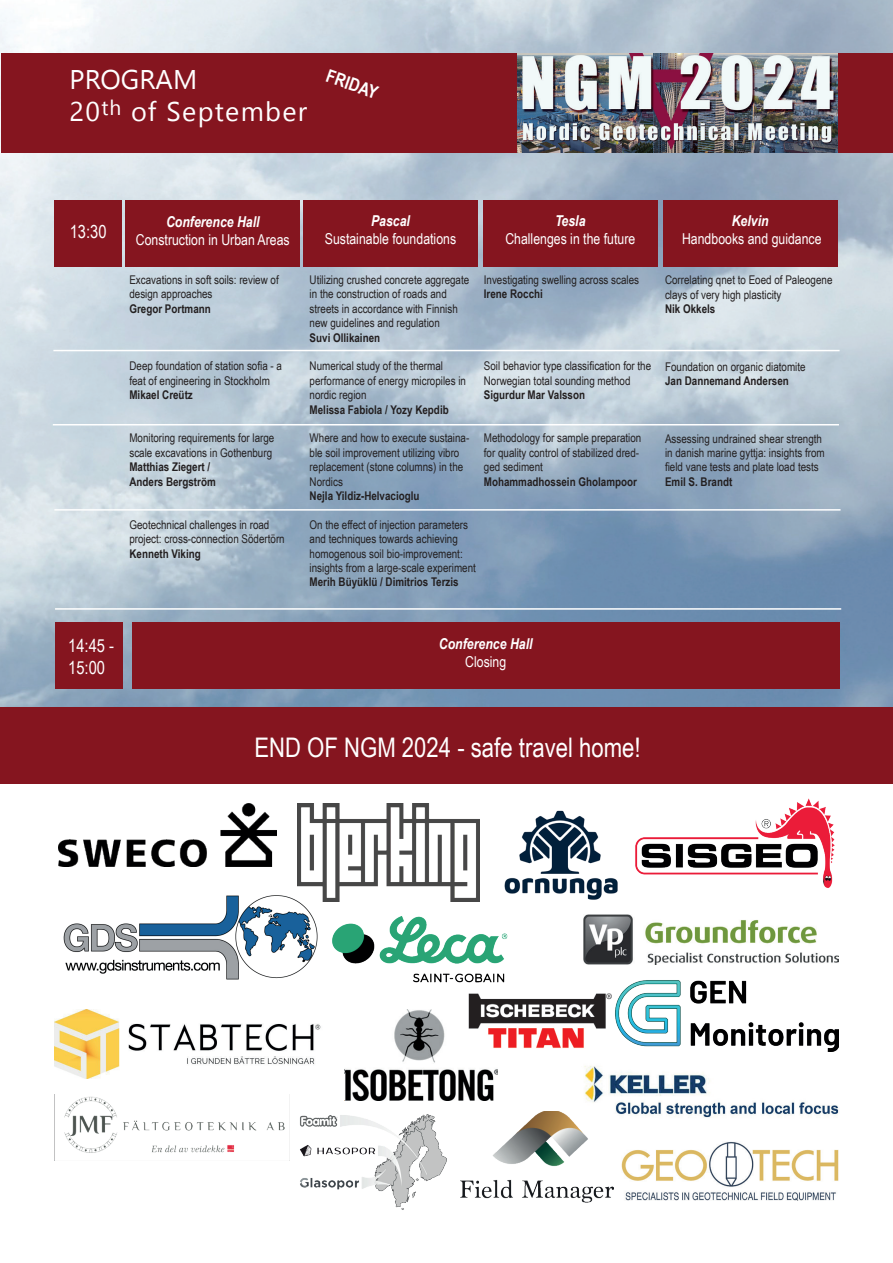
<style>
.page{position:relative;width:893px;height:1263px;background:#fff}
.page>*{position:absolute;margin:0;border:0;box-sizing:border-box;transform-origin:0 0}
.t1{font:27px "Arial Narrow";color:#fff}
.t2{font:18px/21.6px "Arial Narrow";color:#fff}
.t3{font:700 18px "Arial Narrow";color:#fff}
.t4{font:15px "Arial Narrow";color:#fff}
.t5{font:italic 700 15px "Arial Narrow";color:#fff}
.t6{font:12px/14.4px "Arial Narrow";color:#231f20}
.t7{font:700 12px/14.4px "Arial Narrow";color:#231f20}
</style>
<div class="page">
<img style="left:1px;top:0;width:892px;height:707px">
<div style="left:1px;top:54px;width:892px;height:99px;background:#85151f"></div>
<div style="left:126px;top:200px;width:174px;height:67px;background:#85151f"></div>
<div style="left:303px;top:200px;width:175px;height:67px;background:#85151f"></div>
<div style="left:483px;top:200px;width:175px;height:67px;background:#85151f"></div>
<div style="left:663px;top:200px;width:174px;height:67px;background:#85151f"></div>
<div style="left:54px;top:200px;width:68px;height:67px;background:#85151f"></div>
<hr style="left:53px;top:350px;width:787px;height:1px;background:#fff">
<hr style="left:53px;top:424px;width:786px;height:1px;background:#fff">
<hr style="left:54px;top:509px;width:786px;height:2px;background:#fff">
<hr style="left:55px;top:608px;width:786px;height:2px;background:#fff">
<img style="left:517px;top:54px;width:320px;height:99px">
<div style="left:0;top:707px;width:893px;height:77px;background:#85151f"></div>
<img style="left:584px;top:1066px;width:255px;height:52px">
<img style="left:58px;top:803px;width:219px;height:63px">
<img style="left:460px;top:1111px;width:154px;height:91px">
<img style="left:635px;top:798px;width:200px;height:90px">
<img style="left:615px;top:980px;width:223px;height:71px">
<img style="left:63px;top:895px;width:262px;height:85px">
<img style="left:332px;top:916px;width:176px;height:67px">
<img style="left:583px;top:914px;width:255px;height:50px">
<img style="left:54px;top:1009px;width:267px;height:70px">
<img style="left:54px;top:1094px;width:231px;height:66px">
<img style="left:297px;top:803px;width:182px;height:98px">
<img style="left:344px;top:1009px;width:153px;height:92px">
<img style="left:504px;top:810px;width:114px;height:90px">
<div style="left:55px;top:622px;width:68px;height:67px;background:#85151f"></div>
<div style="left:132px;top:622px;width:708px;height:67px;background:#85151f"></div>
<img style="left:621px;top:1141px;width:217px;height:59px">
<img style="left:300px;top:1114px;width:147px;height:96px">
<img style="left:462px;top:993px;width:150px;height:62px">
<h2 class="t3" style="left:331px;top:63px;width:55px;rotate:19deg">FRIDAY</h2>
<h2 class="t2" style="left:70px;top:220px;width:38px">13:30</h2>
<p class="t5" style="left:166px;top:211px;width:95px">Conference Hall</p>
<p class="t4" style="left:136px;top:229px;width:155px">Construction in Urban Areas</p>
<p class="t6" style="left:129px;top:272px;width:151px">Excavations in soft soils: review of design approaches</p>
<p class="t7" style="left:129px;top:301px;width:83px">Gregor Portmann</p>
<p class="t6" style="left:129px;top:358px;width:154px">Deep foundation of station sofia - a feat of engineering in Stockholm</p>
<p class="t7" style="left:129px;top:387px;width:65px">Mikael Creütz</p>
<p class="t6" style="left:129px;top:430px;width:146px">Monitoring requirements for large scale excavations in Gothenburg</p>
<p class="t7" style="left:129px;top:459px;width:88px">Matthias Ziegert /<br>Anders Bergström</p>
<p class="t6" style="left:129px;top:517px;width:157px">Geotechnical challenges in road project: cross-connection Södertörn</p>
<p class="t7" style="left:129px;top:545px;width:73px">Kenneth Viking</p>
<p class="t5" style="left:371px;top:209px;width:40px">Pascal</p>
<p class="t4" style="left:325px;top:228px;width:133px">Sustainable foundations</p>
<p class="t5" style="left:555px;top:209px;width:32px">Tesla</p>
<p class="t4" style="left:505px;top:228px;width:131px">Challenges in the future</p>
<p class="t6" style="left:310px;top:272px;width:161px">Utilizing crushed concrete aggregate in the construction of roads and streets in accordance with Finnish new guidelines and regulation</p>
<p class="t7" style="left:310px;top:330px;width:72px">Suvi Ollikainen</p>
<p class="t6" style="left:310px;top:359px;width:158px">Numerical study of the thermal performance of energy micropiles in nordic region</p>
<p class="t7" style="left:310px;top:402px;width:141px">Melissa Fabiola / Yozy Kepdib</p>
<p class="t6" style="left:310px;top:431px;width:161px">Where and how to execute sustaina&shy;ble soil improvement utilizing vibro replacement (stone columns) in the<br>Nordics</p>
<p class="t7" style="left:310px;top:488px;width:111px">Nejla Yildiz-Helvacioglu</p>
<p class="t6" style="left:310px;top:517px;width:168px">On the effect of injection parameters and techniques towards achieving homogenous soil bio-improvement: insights from a large-scale experiment</p>
<p class="t7" style="left:310px;top:574px;width:151px">Merih Büyüklü / Dimitrios Terzis</p>
<p class="t6" style="left:484px;top:272px;width:157px">Investigating swelling across scales</p>
<p class="t7" style="left:484px;top:286px;width:61px">Irene Rocchi</p>
<p class="t6" style="left:484px;top:359px;width:169px">Soil behavior type classification for the<br>Norwegian total sounding method</p>
<p class="t7" style="left:484px;top:387px;width:103px">Sigurdur Mar Valsson</p>
<p class="t6" style="left:484px;top:431px;width:159px">Methodology for sample preparation for quality control of stabilized dred&shy;ged sediment</p>
<p class="t7" style="left:484px;top:474px;width:155px">Mohammadhossein Gholampoor</p>
<p class="t5" style="left:732px;top:209px;width:38px">Kelvin</p>
<p class="t4" style="left:682px;top:228px;width:141px">Handbooks and guidance</p>
<p class="t6" style="left:665px;top:272px;width:169px">Correlating qnet to Eoed of Paleogene clays of very high plasticity</p>
<p class="t7" style="left:665px;top:301px;width:52px">Nik Okkels</p>
<p class="t6" style="left:665px;top:359px;width:142px">Foundation on organic diatomite</p>
<p class="t7" style="left:665px;top:373px;width:125px">Jan Dannemand Andersen</p>
<p class="t6" style="left:665px;top:431px;width:161px">Assessing undrained shear strength in danish marine gyttja: insights from field vane tests and plate load tests</p>
<p class="t7" style="left:665px;top:474px;width:69px">Emil S. Brandt</p>
<h2 class="t2" style="left:68px;top:634px;width:47px">14:45 -<br>15:00</h2>
<p class="t5" style="left:439px;top:632px;width:95px">Conference Hall</p>
<p class="t4" style="left:465px;top:651px;width:43px">Closing</p>
<h1 class="t1" style="left:254px;top:728px;width:388px">END OF NGM 2024 - safe travel home!</h1>
</div>
